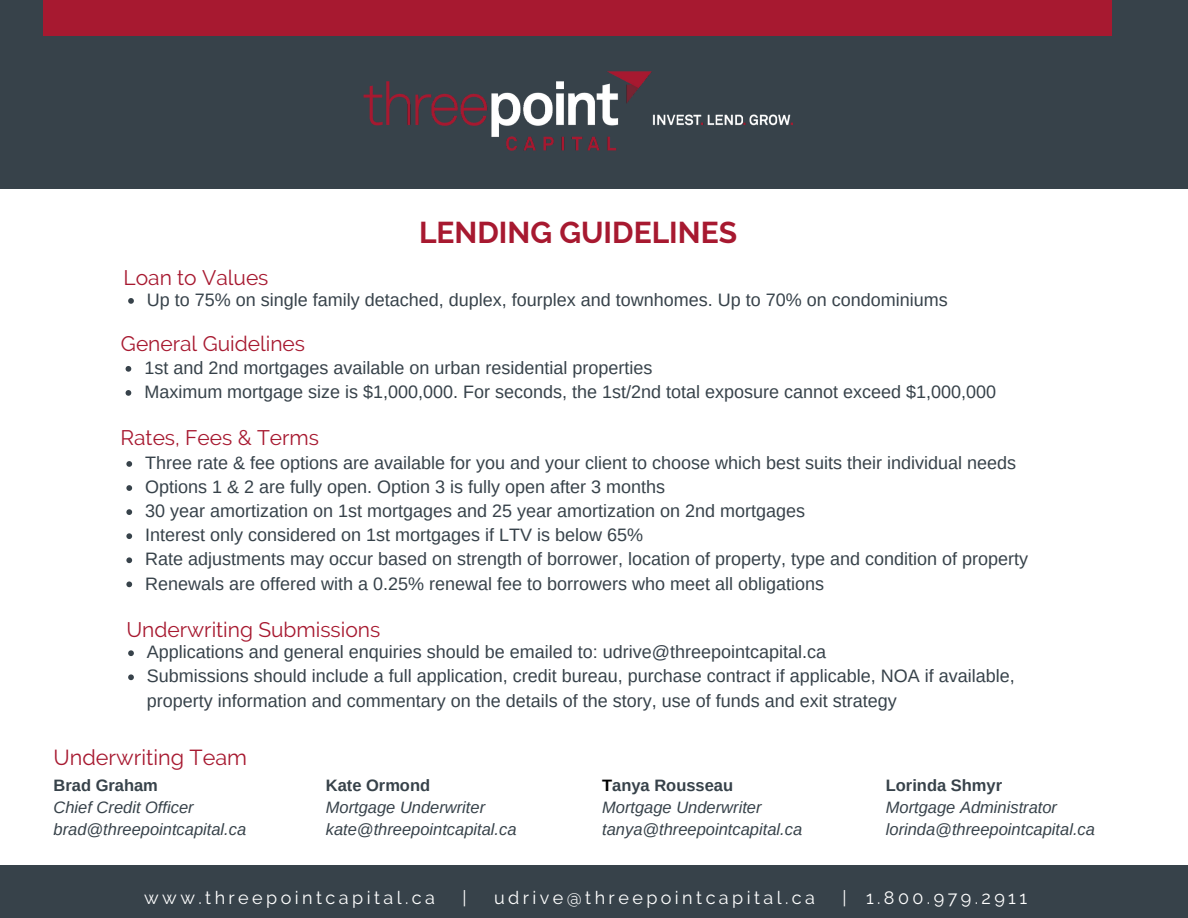
<style>
.page{position:relative;width:1188px;height:918px;background:#fff}
.page>*{position:absolute;margin:0;border:0;box-sizing:border-box;transform-origin:0 0}
.t1{font:700 30px "Raleway";color:#a71930}
.t2{font:21.6px "Raleway";color:#a71930}
.t3{font:21px "Raleway";color:#a71930}
.t4{font:18px/24.2px "Arimo";color:#37424a}
.t5{font:18px "Raleway";letter-spacing:.19em;color:#fff}
.t6{font:italic 16.5px/22.2px "Arimo";color:#37424a}
.t7{font:700 16.5px "Arimo";color:#37424a}
.s1{font-weight:700;font-style:normal;color:#000}
.s2{font-weight:700;font-style:normal}
</style>
<div class="page">
<div style="left:0;top:0;width:1188px;height:189px;background:#37424a"></div>
<div style="left:0;top:865px;width:1188px;height:53px;background:#37424a"></div>
<img style="left:364px;top:72px;width:428px;height:78px">
<div style="left:44px;top:0;width:1068px;height:36px;background:#a71930"></div>
<svg style="left:126px;top:366px;width:5px;height:6px"></svg>
<svg style="left:126px;top:390px;width:5px;height:6px"></svg>
<svg style="left:126px;top:461px;width:6px;height:6px"></svg>
<svg style="left:126px;top:485px;width:6px;height:6px"></svg>
<svg style="left:126px;top:509px;width:6px;height:6px"></svg>
<svg style="left:126px;top:533px;width:6px;height:6px"></svg>
<svg style="left:126px;top:557px;width:6px;height:6px"></svg>
<svg style="left:126px;top:581px;width:6px;height:6px"></svg>
<svg style="left:128px;top:650px;width:6px;height:6px"></svg>
<svg style="left:128px;top:674px;width:6px;height:6px"></svg>
<svg style="left:128px;top:298px;width:6px;height:6px"></svg>
<h1 class="t1" style="left:419px;top:215px;width:320px">LENDING GUIDELINES</h1>
<p class="t3" style="left:124px;top:265px;width:146px">Loan to Values</p>
<p class="t4" style="left:147px;top:288px;width:802px">Up to 75% on single family detached, duplex, fourplex and townhomes. Up to 70% on condominiums</p>
<p class="t3" style="left:121px;top:331px;width:186px">General Guidelines</p>
<p class="t4" style="left:144px;top:356px;width:853px">1st and 2nd mortgages available on urban residential properties<br>Maximum mortgage size is $1,000,000. For seconds, the 1st/2nd total exposure cannot exceed $1,000,000</p>
<p class="t3" style="left:121px;top:425px;width:200px">Rates, Fees &amp; Terms</p>
<p class="t4" style="left:145px;top:451px;width:884px">Three rate &amp; fee options are available for you and your client to choose which best suits their individual needs Options 1 &amp; 2 are fully open. Option 3 is fully open after 3 months<br>30 year amortization on 1st mortgages and 25 year amortization on 2nd mortgages<br>Interest only considered on 1st mortgages if LTV is below 65%<br>Rate adjustments may occur based on strength of borrower, location of property, type and condition of property Renewals are offered with a 0.25% renewal fee to borrowers who meet all obligations</p>
<p class="t3" style="left:126px;top:617px;width:255px">Underwriting Submissions</p>
<p class="t4" style="left:147px;top:640px;width:869px">Applications and general enquiries should be emailed to: udrive@threepointcapital.ca<br>Submissions should include a full application, credit bureau, purchase contract if applicable, NOA if available, property information and commentary on the details of the story, use of funds and exit strategy</p>
<p class="t2" style="left:54px;top:745px;width:195px">Underwriting Team</p>
<p class="t7" style="left:54px;top:776px;width:106px">Brad Graham</p>
<p class="t6" style="left:54px;top:796px;width:194px">Chief Credit Officer brad@threepointcapital.ca</p>
<p class="t7" style="left:326px;top:776px;width:106px">Kate Ormond</p>
<p class="t6" style="left:326px;top:796px;width:192px">Mortgage Underwriter kate@threepointcapital.ca</p>
<p class="t6" style="left:602px;top:774px;width:202px"><span class="s1">T</span><span class="s2">anya Rousseau<br></span>Mortgage Underwriter tanya@threepointcapital.ca</p>
<p class="t7" style="left:886px;top:776px;width:118px">Lorinda Shmyr</p>
<p class="t6" style="left:886px;top:796px;width:211px">Mortgage Administrator lorinda@threepointcapital.ca</p>
<p class="t5" style="left:144px;top:887px;width:292px">www.threepointcapital.ca</p>
<p class="t5" style="left:462px;top:887px;width:6px">|</p>
<p class="t5" style="left:494px;top:887px;width:322px">udrive@threepointcapital.ca</p>
<p class="t5" style="left:842px;top:887px;width:186px">| 1.800.979.2911</p>
</div>
